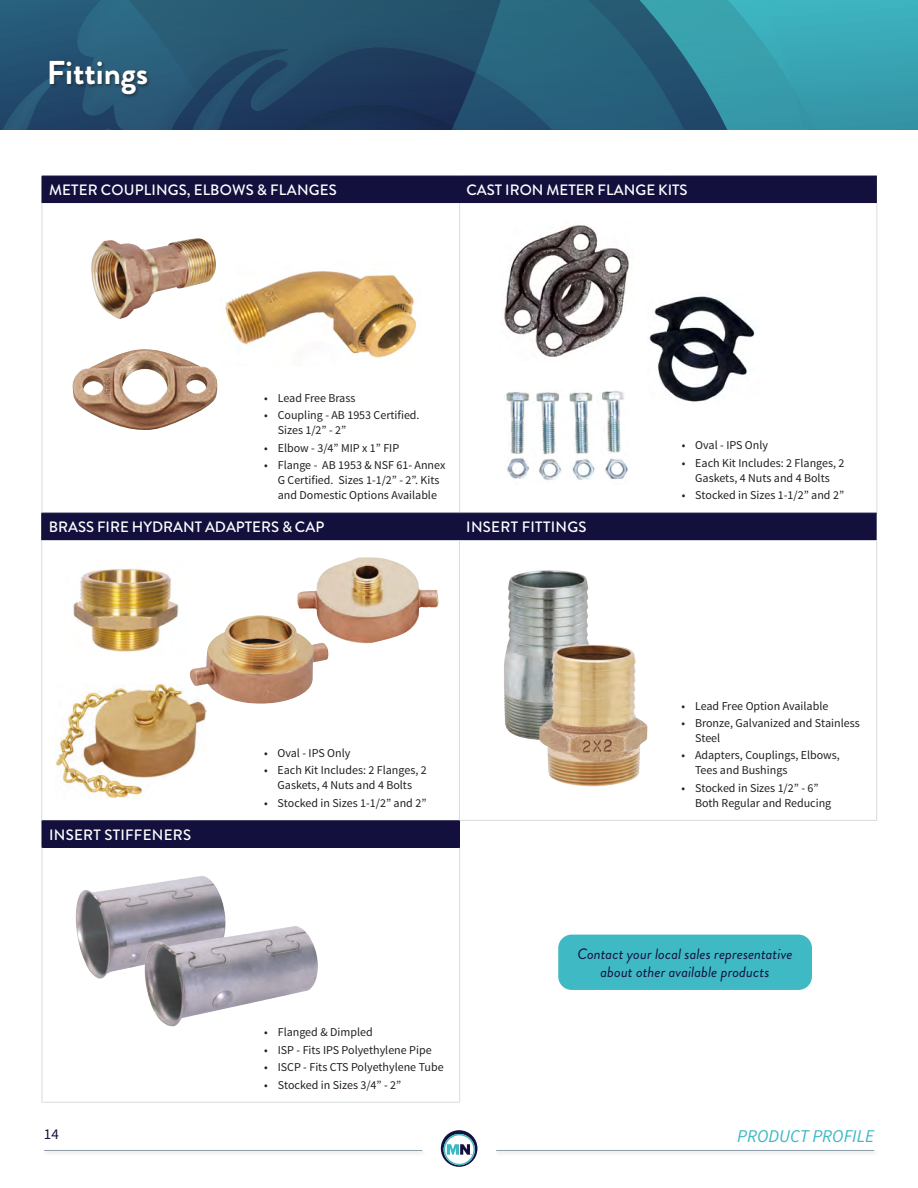
<style>
.page{position:relative;width:918px;height:1188px;background:#fff}
.page>*{position:absolute;margin:0;border:0;box-sizing:border-box;transform-origin:0 0}
._30_Chapter_Orbitron{font:700 33px "Brandon Grotesque";color:#fff}
.t1{font:italic 18px "Source Sans Pro";color:#3fb9c4}
._8_Table_Header_Sour{font:500 15px "Brandon Grotesque";letter-spacing:.01em;color:#fff}
.t2{font:italic 15px/18px "Brandon Grotesque";letter-spacing:.005em;color:#13103e;text-align:center}
.t3{font:15px "Source Sans Pro";color:#13103e}
.t4{font:12px/15px "Source Sans Pro";color:#231f20}
</style>
<div class="page">
<svg style="left:0;top:0;width:917px;height:130px;background:#296680"></svg>
<hr style="left:917px;top:0;width:1px;height:192px;background:#13103e">
<div style="left:494px;top:1148px;width:385px;height:8px;background:#f5f5f5"></div>
<hr style="left:496px;top:1150px;width:378px;height:1px;background:#90a0aa">
<svg style="left:441px;top:1130px;width:36px;height:37px"></svg>
<div style="left:42px;top:1148px;width:385px;height:8px;background:#f5f5f5"></div>
<hr style="left:44px;top:1150px;width:378px;height:1px;background:#90a0aa">
<div style="left:42px;top:177px;width:835px;height:26px;background:#13103e"></div>
<hr style="left:42px;top:176px;width:209px;height:1px;background:#13103e">
<hr style="left:251px;top:176px;width:209px;height:1px;background:#13103e">
<hr style="left:877px;top:203px;width:1px;height:310px;background:#d7dbde">
<hr style="left:460px;top:176px;width:208px;height:1px;background:#13103e">
<hr style="left:668px;top:176px;width:209px;height:1px;background:#13103e">
<hr style="left:42px;top:203px;width:1px;height:310px;background:#d7dbde">
<hr style="left:459px;top:203px;width:1px;height:310px;background:#d7dbde">
<div style="left:48px;top:58px;width:104px;height:41px;background:#231f20;opacity:.75"></div>
<img style="left:649px;top:296px;width:107px;height:106px">
<img style="left:223px;top:271px;width:194px;height:87px">
<img style="left:91px;top:238px;width:125px;height:81px">
<img style="left:73px;top:349px;width:144px;height:81px">
<div style="left:41px;top:513px;width:836px;height:27px;background:#13103e"></div>
<hr style="left:42px;top:513px;width:209px;height:1px;background:#13103e">
<hr style="left:251px;top:513px;width:208px;height:1px;background:#13103e">
<hr style="left:459px;top:540px;width:1px;height:280px;background:#d7dbde">
<hr style="left:251px;top:820px;width:208px;height:1px;background:#d7dbde">
<hr style="left:459px;top:820px;width:209px;height:1px;background:#d7dbde">
<hr style="left:459px;top:513px;width:209px;height:1px;background:#13103e">
<hr style="left:668px;top:513px;width:209px;height:1px;background:#13103e">
<hr style="left:41px;top:540px;width:1px;height:280px;background:#d7dbde">
<hr style="left:42px;top:820px;width:209px;height:1px;background:#d7dbde">
<hr style="left:876px;top:540px;width:1px;height:280px;background:#d7dbde">
<hr style="left:668px;top:820px;width:209px;height:1px;background:#d7dbde">
<div style="left:42px;top:821px;width:418px;height:27px;background:#13103e"></div>
<hr style="left:459px;top:848px;width:1px;height:254px;background:#d7dbde">
<hr style="left:251px;top:1102px;width:209px;height:1px;background:#d7dbde">
<hr style="left:42px;top:848px;width:1px;height:254px;background:#d7dbde">
<hr style="left:42px;top:1102px;width:209px;height:1px;background:#d7dbde">
<img style="left:73px;top:568px;width:106px;height:84px">
<img style="left:55px;top:684px;width:152px;height:115px">
<img style="left:297px;top:557px;width:142px;height:87px">
<img style="left:504px;top:570px;width:144px;height:217px">
<img style="left:75px;top:876px;width:150px;height:103px">
<img style="left:137px;top:912px;width:181px;height:115px">
<img style="left:506px;top:391px;width:122px;height:91px">
<img style="left:502px;top:225px;width:130px;height:132px">
<img style="left:189px;top:615px;width:139px;height:90px">
<div style="left:558px;top:935px;width:254px;height:55px;background:#3fb9c4;border-radius:14px"></div>
<p class="_30_Chapter_Orbitron" style="left:47px;top:49px;width:103px">Fittings</p>
<p class="_8_Table_Header_Sour" style="left:49px;top:179px;width:289px">METER COUPLINGS, ELBOWS &amp; FLANGES</p>
<p class="_8_Table_Header_Sour" style="left:467px;top:179px;width:223px">CAST IRON METER FLANGE KITS</p>
<p class="t4" style="left:264px;top:391px;width:93px">• Lead Free Brass</p>
<p class="t4" style="left:278px;top:408px;width:143px;text-indent:-14px">• Coupling - AB 1953 Certified.<br>Sizes 1/2” - 2”</p>
<p class="t4" style="left:264px;top:441px;width:136px">• Elbow - 3/4” MIP x 1” FIP</p>
<p class="t4" style="left:278px;top:458px;width:169px;text-indent:-14px">• Flange - AB 1953 &amp; NSF 61- Annex<br>G Certified. Sizes 1-1/2” - 2”. Kits and Domestic Options Available</p>
<p class="_8_Table_Header_Sour" style="left:49px;top:517px;width:277px">BRASS FIRE HYDRANT ADAPTERS &amp; CAP</p>
<p class="_8_Table_Header_Sour" style="left:466px;top:517px;width:122px">INSERT FITTINGS</p>
<p class="_8_Table_Header_Sour" style="left:49px;top:824px;width:144px">INSERT STIFFENERS</p>
<p class="t4" style="left:264px;top:746px;width:88px">• Oval - IPS Only</p>
<p class="t4" style="left:264px;top:763px;width:164px;text-align:center">• Each Kit Includes: 2 Flanges, 2<br>Gaskets, 4 Nuts and 4 Bolts</p>
<p class="t4" style="left:264px;top:796px;width:164px">• Stocked in Sizes 1-1/2” and 2”</p>
<p class="t4" style="left:682px;top:438px;width:88px">• Oval - IPS Only</p>
<p class="t4" style="left:682px;top:456px;width:164px;text-align:center">• Each Kit Includes: 2 Flanges, 2<br>Gaskets, 4 Nuts and 4 Bolts</p>
<p class="t4" style="left:682px;top:488px;width:164px">• Stocked in Sizes 1-1/2” and 2”</p>
<p class="t4" style="left:682px;top:698px;width:148px">• Lead Free Option Available</p>
<p class="t4" style="left:695px;top:716px;width:166px;text-indent:-14px">• Bronze, Galvanized and Stainless<br>Steel</p>
<p class="t4" style="left:695px;top:748px;width:146px;text-indent:-14px">• Adapters, Couplings, Elbows,<br>Tees and Bushings</p>
<p class="t4" style="left:695px;top:781px;width:138px;text-indent:-14px">• Stocked in Sizes 1/2” - 6”<br>Both Regular and Reducing</p>
<p class="t4" style="left:264px;top:1025px;width:110px">• Flanged &amp; Dimpled</p>
<p class="t4" style="left:264px;top:1043px;width:169px">• ISP - Fits IPS Polyethylene Pipe</p>
<p class="t4" style="left:264px;top:1060px;width:181px">• ISCP - Fits CTS Polyethylene Tube</p>
<p class="t4" style="left:264px;top:1077px;width:139px">• Stocked in Sizes 3/4” - 2”</p>
<p class="t2" style="left:577px;top:945px;width:217px">Contact your local sales representative about other available products</p>
<p class="t3" style="left:44px;top:1125px;width:16px">14</p>
<h2 class="t1" style="left:737px;top:1125px;width:138px">PRODUCT PROFILE</h2>
</div>
